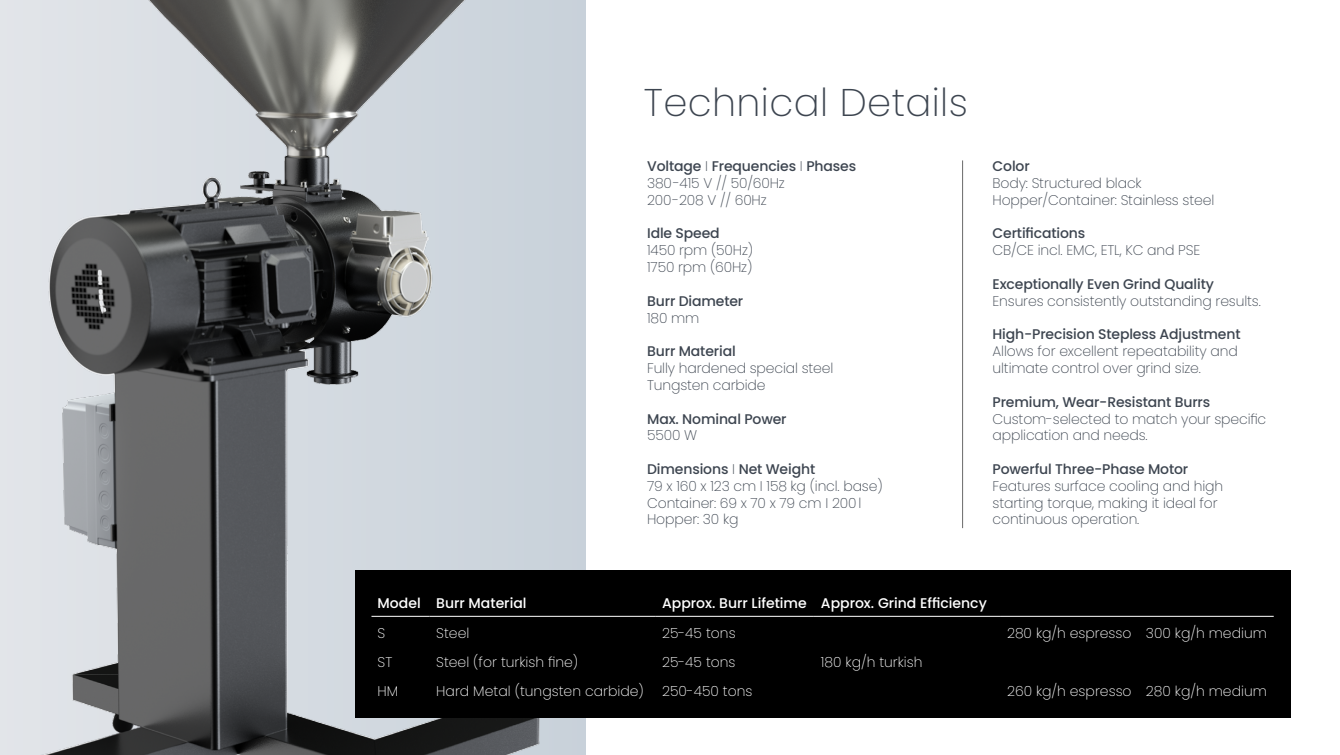
<style>
.page{position:relative;width:1340px;height:755px;background:#fff}
.page>*{position:absolute;margin:0;border:0;box-sizing:border-box;transform-origin:0 0}
.t1{font:200 38.5px "Poppins";letter-spacing:.01em;color:#3d4550}
.t2{font:200 14px/16.8px "Poppins";letter-spacing:-.01em;color:#3d4550}
.t3{font:500 14px "Poppins";letter-spacing:-.01em;color:#3d4550}
.t4{font:200 14px "Poppins";color:#fff}
.t5{font:500 14px "Poppins";color:#fff}
.s1{font-weight:500}
</style>
<div class="page">
<img style="left:0;top:0;width:583px;height:754px">
<hr style="left:962px;top:160px;width:1px;height:367px;background:#6a6a6a">
<div style="left:355px;top:570px;width:935px;height:147px;background:#000"></div>
<svg style="left:371px;top:616px;width:902px;height:1px"></svg>
<hr style="left:428px;top:616px;width:2px;height:27px;background:#000">
<hr style="left:654px;top:616px;width:2px;height:27px;background:#000">
<hr style="left:371px;top:615px;width:58px;height:1px;background:#fff">
<hr style="left:429px;top:615px;width:226px;height:1px;background:#fff">
<hr style="left:655px;top:615px;width:159px;height:1px;background:#fff">
<hr style="left:814px;top:615px;width:186px;height:1px;background:#fff">
<hr style="left:1000px;top:615px;width:138px;height:1px;background:#fff">
<hr style="left:1138px;top:615px;width:135px;height:1px;background:#fff">
<h1 class="t1" style="left:644px;top:80px;width:325px">Technical Details</h1>
<p class="t2" style="left:647px;top:158px;width:211px"><span class="s1">Voltage</span> I <span class="s1">Frequencies</span> I <span class="s1">Phases<br></span>380-415 V // 50/60Hz<br>200-208 V // 60Hz</p>
<p class="t3" style="left:647px;top:225px;width:74px">Idle Speed</p>
<p class="t2" style="left:647px;top:242px;width:108px">1450 rpm (50Hz)<br>1750 rpm (60Hz)</p>
<p class="t3" style="left:647px;top:292px;width:98px">Burr Diameter</p>
<p class="t2" style="left:647px;top:309px;width:54px">180 mm</p>
<p class="t3" style="left:647px;top:343px;width:90px">Burr Material</p>
<p class="t2" style="left:647px;top:359px;width:188px">Fully hardened special steel<br>Tungsten carbide</p>
<p class="t3" style="left:647px;top:410px;width:141px">Max. Nominal Power</p>
<p class="t2" style="left:647px;top:427px;width:52px">5500 W</p>
<p class="t2" style="left:647px;top:460px;width:237px"><span class="s1">Dimensions</span> I <span class="s1">Net Weight<br></span>79 x 160 x 123 cm I 158 kg (incl. base)<br>Container: 69 x 70 x 79 cm I 200 l<br>Hopper: 30 kg</p>
<p class="t3" style="left:992px;top:158px;width:39px">Color</p>
<p class="t2" style="left:992px;top:175px;width:223px">Body: Structured black<br>Hopper/Container: Stainless steel</p>
<p class="t3" style="left:992px;top:225px;width:94px">Certifications</p>
<p class="t2" style="left:992px;top:242px;width:209px">CB/CE incl. EMC, ETL, KC and PSE</p>
<p class="t3" style="left:992px;top:276px;width:223px">Exceptionally Even Grind Quality</p>
<p class="t2" style="left:992px;top:292px;width:270px">Ensures consistently outstanding results.</p>
<p class="t3" style="left:992px;top:326px;width:249px">High-Precision Stepless Adjustment</p>
<p class="t2" style="left:992px;top:343px;width:247px">Allows for excellent repeatability and ultimate control over grind size.</p>
<p class="t3" style="left:992px;top:393px;width:219px">Premium, Wear-Resistant Burrs</p>
<p class="t2" style="left:992px;top:410px;width:275px">Custom-selected to match your specific application and needs.</p>
<p class="t3" style="left:992px;top:460px;width:197px">Powerful Three-Phase Motor</p>
<p class="t2" style="left:992px;top:477px;width:232px">Features surface cooling and high starting torque, making it ideal for continuous operation.</p>
<p class="t5" style="left:377px;top:594px;width:150px">Model Burr Material</p>
<p class="t5" style="left:662px;top:594px;width:326px">Approx. Burr Lifetime Approx. Grind Efficiency</p>
<p class="t4" style="left:377px;top:624px;width:9px">S</p>
<p class="t4" style="left:436px;top:624px;width:35px">Steel</p>
<p class="t4" style="left:662px;top:624px;width:75px">25-45 tons</p>
<p class="t4" style="left:1007px;top:624px;width:261px">280 kg/h espresso 300 kg/h medium</p>
<p class="t4" style="left:377px;top:653px;width:16px">ST</p>
<p class="t4" style="left:436px;top:653px;width:143px">Steel (for turkish fine)</p>
<p class="t4" style="left:662px;top:653px;width:75px">25-45 tons</p>
<p class="t4" style="left:821px;top:653px;width:103px">180 kg/h turkish</p>
<p class="t4" style="left:377px;top:682px;width:22px">HM</p>
<p class="t4" style="left:436px;top:682px;width:209px">Hard Metal (tungsten carbide)</p>
<p class="t4" style="left:662px;top:682px;width:92px">250-450 tons</p>
<p class="t4" style="left:1007px;top:682px;width:261px">260 kg/h espresso 280 kg/h medium</p>
</div>
